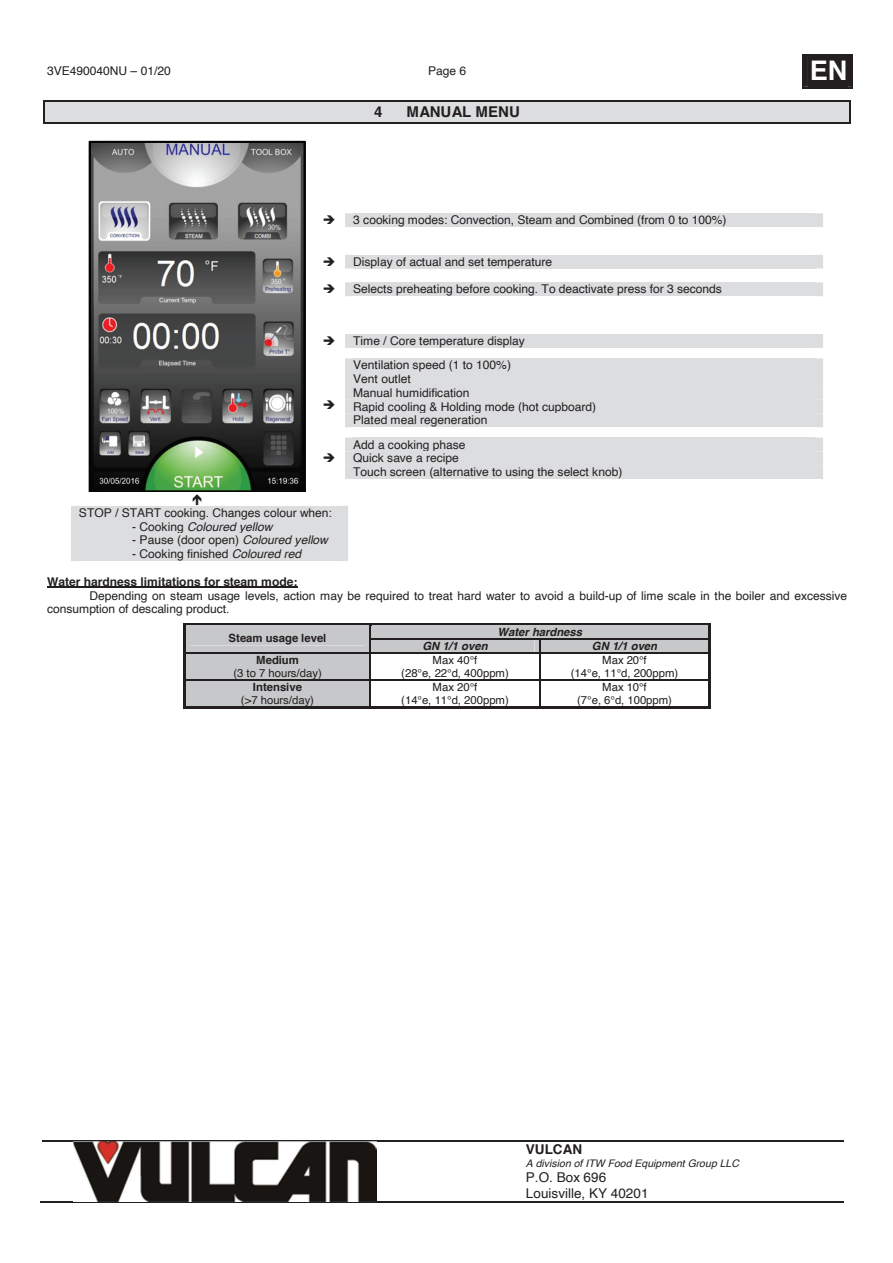
<style>
.page{position:relative;width:893px;height:1263px;background:#fff}
.page>*{position:absolute;margin:0;border:0;box-sizing:border-box;transform-origin:0 0}
.t1{font:700 27px "Helvetica";color:#fff}
.t2{font:700 15px "Helvetica";color:#231f20}
.t3{font:13.5px/15.5px "Helvetica";letter-spacing:.005em;color:#231f20}
.t4{font:700 13.5px "Helvetica";color:#231f20}
.t5{font:12px/13.8px "Helvetica";letter-spacing:-.005em;color:#231f20}
.t6{font:700 12px "Helvetica";letter-spacing:-.005em;color:#231f20}
.t7{font:italic 12px "Helvetica";letter-spacing:-.005em;color:#231f20}
.t8{font:11.4px/12.9px "Helvetica";color:#231f20;text-align:center}
.t9{font:italic 700 11.4px "Helvetica";color:#231f20}
.t10{font:700 11.4px "Helvetica";color:#231f20}
.t11{font:italic 10.5px "Helvetica";color:#231f20}
.s1{font-style:normal}
.s2{font-style:italic}
</style>
<div class="page">
<div style="left:802px;top:54px;width:50px;height:34px;background:#231f20"></div>
<hr style="left:42px;top:1140px;width:478px;height:2px;background:#231f20">
<hr style="left:521px;top:1140px;width:322px;height:2px;background:#231f20">
<hr style="left:41px;top:1201px;width:479px;height:1px;background:#231f20">
<hr style="left:520px;top:1201px;width:323px;height:1px;background:#231f20">
<img style="left:73px;top:1141px;width:303px;height:60px">
<div style="left:45px;top:102px;width:804px;height:20px;background:#dcdddf"></div>
<hr style="left:45px;top:100px;width:804px;height:2px;background:#231f20">
<hr style="left:45px;top:122px;width:804px;height:1px;background:#231f20">
<hr style="left:43px;top:102px;width:2px;height:20px;background:#231f20">
<svg style="left:849px;top:100px;width:1px;height:23px"></svg>
<svg style="left:345px;top:213px;width:477px;height:14px"></svg>
<div style="left:353px;top:213px;width:461px;height:14px;background:#dcdddf"></div>
<svg style="left:345px;top:255px;width:477px;height:13px"></svg>
<div style="left:353px;top:255px;width:461px;height:13px;background:#dcdddf"></div>
<svg style="left:345px;top:282px;width:477px;height:14px"></svg>
<div style="left:353px;top:282px;width:461px;height:14px;background:#dcdddf"></div>
<svg style="left:345px;top:334px;width:477px;height:14px"></svg>
<div style="left:353px;top:334px;width:461px;height:14px;background:#dcdddf"></div>
<div style="left:345px;top:358px;width:477px;height:69px;background:#dcdddf"></div>
<div style="left:353px;top:413px;width:461px;height:14px;background:#dcdddf"></div>
<div style="left:345px;top:437px;width:477px;height:42px;background:#dcdddf"></div>
<div style="left:353px;top:465px;width:461px;height:14px;background:#dcdddf"></div>
<hr style="left:47px;top:587px;width:250px;height:1px;background:#231f20">
<svg style="left:184px;top:623px;width:526px;height:85px"></svg>
<svg style="left:89px;top:141px;width:217px;height:351px;background:#666966"></svg>
<div style="left:71px;top:506px;width:277px;height:55px;background:#dcdddf"></div>
<p class="t5" style="left:47px;top:64px;width:125px">3VE490040NU – 01/20</p>
<p class="t5" style="left:428px;top:64px;width:40px">Page 6</p>
<h1 class="t1" style="left:809px;top:49px;width:39px">EN</h1>
<p class="t2" style="left:374px;top:100px;width:10px">4</p>
<p class="t2" style="left:406px;top:100px;width:115px">MANUAL MENU</p>
<p class="t5" style="left:353px;top:214px;width:375px">3 cooking modes: Convection, Steam and Combined (from 0 to 100%)</p>
<p class="t5" style="left:353px;top:255px;width:200px">Display of actual and set temperature</p>
<p class="t5" style="left:353px;top:282px;width:370px">Selects preheating before cooking. To deactivate press for 3 seconds</p>
<p class="t5" style="left:353px;top:329px;width:173px;line-height:24.3px">Time / Core temperature display<br>Ventilation speed (1 to 100%)</p>
<p class="t5" style="left:353px;top:372px;width:244px">Vent outlet<br>Manual humidification<br>Rapid cooling &amp; Holding mode (hot cupboard)<br>Plated meal regeneration</p>
<p class="t5" style="left:353px;top:438px;width:270px">Add a cooking phase<br>Quick save a recipe<br>Touch screen (alternative to using the select knob)</p>
<p class="t5" style="left:79px;top:506px;width:254px">STOP / START cooking. Changes colour when:</p>
<p class="t7" style="left:132px;top:517px;width:142px"><span class="s1">- Cooking</span> Coloured yellow</p>
<p class="t5" style="left:132px;top:533px;width:197px">- Pause (door open) <span class="s2">Coloured yellow</span></p>
<p class="t5" style="left:132px;top:547px;width:170px">- Cooking finished <span class="s2">Coloured red</span></p>
<p class="t6" style="left:47px;top:571px;width:252px">Water hardness limitations for steam mode:</p>
<p class="t5" style="left:47px;top:589px;width:801px;text-indent:42px">Depending on steam usage levels, action may be required to treat hard water to avoid a build-up of lime scale in the boiler and excessive consumption of descaling product.</p>
<p class="t10" style="left:228px;top:629px;width:99px">Steam usage level</p>
<p class="t9" style="left:497px;top:622px;width:86px">Water hardness</p>
<p class="t9" style="left:422px;top:636px;width:67px">GN 1/1 oven</p>
<p class="t9" style="left:591px;top:636px;width:67px">GN 1/1 oven</p>
<p class="t10" style="left:256px;top:650px;width:44px">Medium</p>
<p class="t8" style="left:233px;top:666px;width:90px">(3 to 7 hours/day)</p>
<p class="t10" style="left:253px;top:677px;width:50px">Intensive</p>
<p class="t8" style="left:241px;top:693px;width:75px">(&gt;7 hours/day)</p>
<p class="t8" style="left:401px;top:653px;width:109px">Max 40°f<br>(28°e, 22°d, 400ppm)</p>
<p class="t8" style="left:570px;top:653px;width:109px">Max 20°f<br>(14°e, 11°d, 200ppm)</p>
<p class="t8" style="left:401px;top:680px;width:109px">Max 20°f<br>(14°e, 11°d, 200ppm)</p>
<p class="t8" style="left:577px;top:680px;width:96px">Max 10°f<br>(7°e, 6°d, 100ppm)</p>
<p class="t4" style="left:525px;top:1138px;width:58px">VULCAN</p>
<p class="t11" style="left:525px;top:1155px;width:214px">A division of ITW Food Equipment Group LLC</p>
<p class="t3" style="left:525px;top:1170px;width:124px">P.O. Box 696<br>Louisville, KY 40201</p>
</div>
